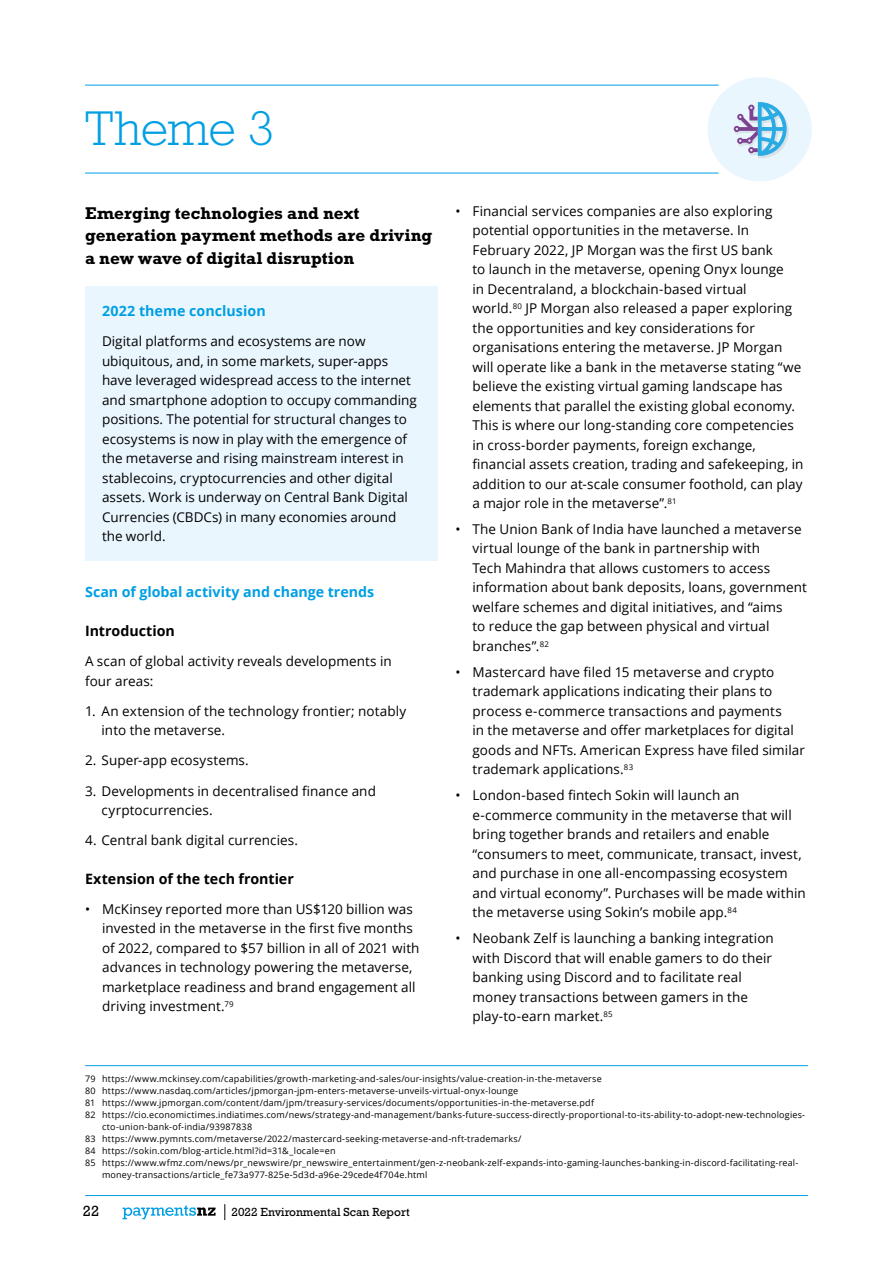
<style>
.page{position:relative;width:893px;height:1263px;background:#fff}
.page>*{position:absolute;margin:0;border:0;box-sizing:border-box;transform-origin:0 0}
.t1{font:300 49.5px "Rockwell Std";letter-spacing:-.015em;color:#009fe3}
.t2{font:700 17.25px/22.5px "Rockwell Std";color:#000}
.t3{font:15px "Rockwell Std";color:#000}
.t4{font:700 14.25px "Open Sans";color:#009fe3}
.t5{font:700 14.25px "Open Sans";color:#000}
.t6{font:13.5px/19.5px "Open Sans";letter-spacing:.005em;color:#000}
.t7{font:12px "Rockwell Std";color:#000}
.t8{font:9px "Open Sans";letter-spacing:.02em;color:#000}
</style>
<div class="page">
<hr style="left:85px;top:1195px;width:723px;height:1px;background:#009fe3">
<div style="left:708px;top:77px;width:104px;height:104px;background:#eaf6fe;border-radius:50%"></div>
<svg style="left:734px;top:102px;width:55px;height:56px"></svg>
<svg style="left:225px;top:1204px;width:1px;height:16px"></svg>
<svg style="left:122px;top:1205px;width:94px;height:14px"></svg>
<hr style="left:85px;top:85px;width:634px;height:1px;background:#009fe3">
<hr style="left:85px;top:173px;width:634px;height:1px;background:#009fe3">
<hr style="left:85px;top:1065px;width:723px;height:1px;background:#009fe3">
<div style="left:85px;top:286px;width:353px;height:274px;background:#eaf6fe"></div>
<h1 class="t1" style="left:85px;top:100px;width:191px">Theme 3</h1>
<p class="t2" style="left:85px;top:201px;width:349px">Emerging technologies and next generation payment methods are driving a new wave of digital disruption</p>
<p class="t4" style="left:102px;top:301px;width:165px">2022 theme conclusion</p>
<p class="t6" style="left:102px;top:331px;width:316px">Digital platforms and ecosystems are now ubiquitous, and, in some markets, super-apps have leveraged widespread access to the internet and smartphone adoption to occupy commanding positions. The potential for structural changes to ecosystems is now in play with the emergence of the metaverse and rising mainstream interest in stablecoins, cryptocurrencies and other digital assets. Work is underway on Central Bank Digital Currencies (CBDCs) in many economies around the world.</p>
<p class="t4" style="left:85px;top:582px;width:291px">Scan of global activity and change trends</p>
<p class="t5" style="left:85px;top:621px;width:91px">Introduction</p>
<p class="t6" style="left:85px;top:651px;width:308px">A scan of global activity reveals developments in four areas:</p>
<p class="t6" style="left:102px;top:701px;width:306px;text-indent:-16px">1. An extension of the technology frontier; notably into the metaverse.</p>
<p class="t6" style="left:85px;top:750px;width:165px">2. Super-app ecosystems.</p>
<p class="t6" style="left:102px;top:780px;width:276px;text-indent:-16px">3. Developments in decentralised finance and cyrptocurrencies.</p>
<p class="t6" style="left:85px;top:830px;width:215px">4. Central bank digital currencies.</p>
<p class="t5" style="left:85px;top:868px;width:210px">Extension of the tech frontier</p>
<p class="t6" style="left:102px;top:899px;width:319px;text-indent:-17px">• McKinsey reported more than US$120 billion was invested in the metaverse in the first five months of 2022, compared to $57 billion in all of 2021 with advances in technology powering the metaverse, marketplace readiness and brand engagement all driving investment.<sup>79</sup></p>
<p class="t6" style="left:472px;top:201px;width:333px;text-indent:-17px">• Financial services companies are also exploring potential opportunities in the metaverse. In February 2022, JP Morgan was the first US bank<br>to launch in the metaverse, opening Onyx lounge<br>in Decentraland, a blockchain-based virtual<br>world.<sup>80</sup> JP Morgan also released a paper exploring the opportunities and key considerations for organisations entering the metaverse. JP Morgan will operate like a bank in the metaverse stating “we believe the existing virtual gaming landscape has elements that parallel the existing global economy.<br>This is where our long-standing core competencies in cross-border payments, foreign exchange, financial assets creation, trading and safekeeping, in addition to our at-scale consumer foothold, can play a major role in the metaverse”.<sup>81</sup></p>
<p class="t6" style="left:472px;top:519px;width:336px;text-indent:-17px">• The Union Bank of India have launched a metaverse virtual lounge of the bank in partnership with<br>Tech Mahindra that allows customers to access information about bank deposits, loans, government welfare schemes and digital initiatives, and “aims<br>to reduce the gap between physical and virtual branches”.<sup>82</sup></p>
<p class="t6" style="left:472px;top:662px;width:334px;text-indent:-17px">• Mastercard have filed 15 metaverse and crypto trademark applications indicating their plans to process e-commerce transactions and payments<br>in the metaverse and offer marketplaces for digital goods and NFTs. American Express have filed similar trademark applications.<sup>83</sup></p>
<p class="t6" style="left:472px;top:785px;width:335px;text-indent:-17px">• London-based fintech Sokin will launch an e-commerce community in the metaverse that will bring together brands and retailers and enable “consumers to meet, communicate, transact, invest, and purchase in one all-encompassing ecosystem and virtual economy”. Purchases will be made within the metaverse using Sokin’s mobile app.<sup>84</sup></p>
<p class="t6" style="left:472px;top:928px;width:303px;text-indent:-17px">• Neobank Zelf is launching a banking integration with Discord that will enable gamers to do their banking using Discord and to facilitate real money transactions between gamers in the play-to-earn market.<sup>85</sup></p>
<p class="t8" style="left:85px;top:1072px;width:518px">79 https://www.mckinsey.com/capabilities/growth-marketing-and-sales/our-insights/value-creation-in-the-metaverse</p>
<p class="t8" style="left:85px;top:1084px;width:435px">80 https://www.nasdaq.com/articles/jpmorgan-jpm-enters-metaverse-unveils-virtual-onyx-lounge</p>
<p class="t8" style="left:85px;top:1096px;width:511px">81 https://www.jpmorgan.com/content/dam/jpm/treasury-services/documents/opportunities-in-the-metaverse.pdf</p>
<p class="t8" style="left:85px;top:1108px;width:722px">82 https://cio.economictimes.indiatimes.com/news/strategy-and-management/banks-future-success-directly-proportional-to-its-ability-to-adopt-new-technologies-</p>
<p class="t8" style="left:102px;top:1120px;width:152px">cto-union-bank-of-india/93987838</p>
<p class="t8" style="left:85px;top:1132px;width:438px">83 https://www.pymnts.com/metaverse/2022/mastercard-seeking-metaverse-and-nft-trademarks/</p>
<p class="t8" style="left:85px;top:1144px;width:252px">84 https://sokin.com/blog-article.html?id=31&amp;_locale=en</p>
<p class="t8" style="left:85px;top:1156px;width:715px">85 https://www.wfmz.com/news/pr_newswire/pr_newswire_entertainment/gen-z-neobank-zelf-expands-into-gaming-launches-banking-in-discord-facilitating-real-</p>
<p class="t8" style="left:102px;top:1168px;width:327px">money-transactions/article_fe73a977-825e-5d3d-a96e-29cede4f704e.html</p>
<p class="t3" style="left:83px;top:1202px;width:18px">22</p>
<p class="t7" style="left:232px;top:1205px;width:180px">2022 Environmental Scan Report</p>
</div>
